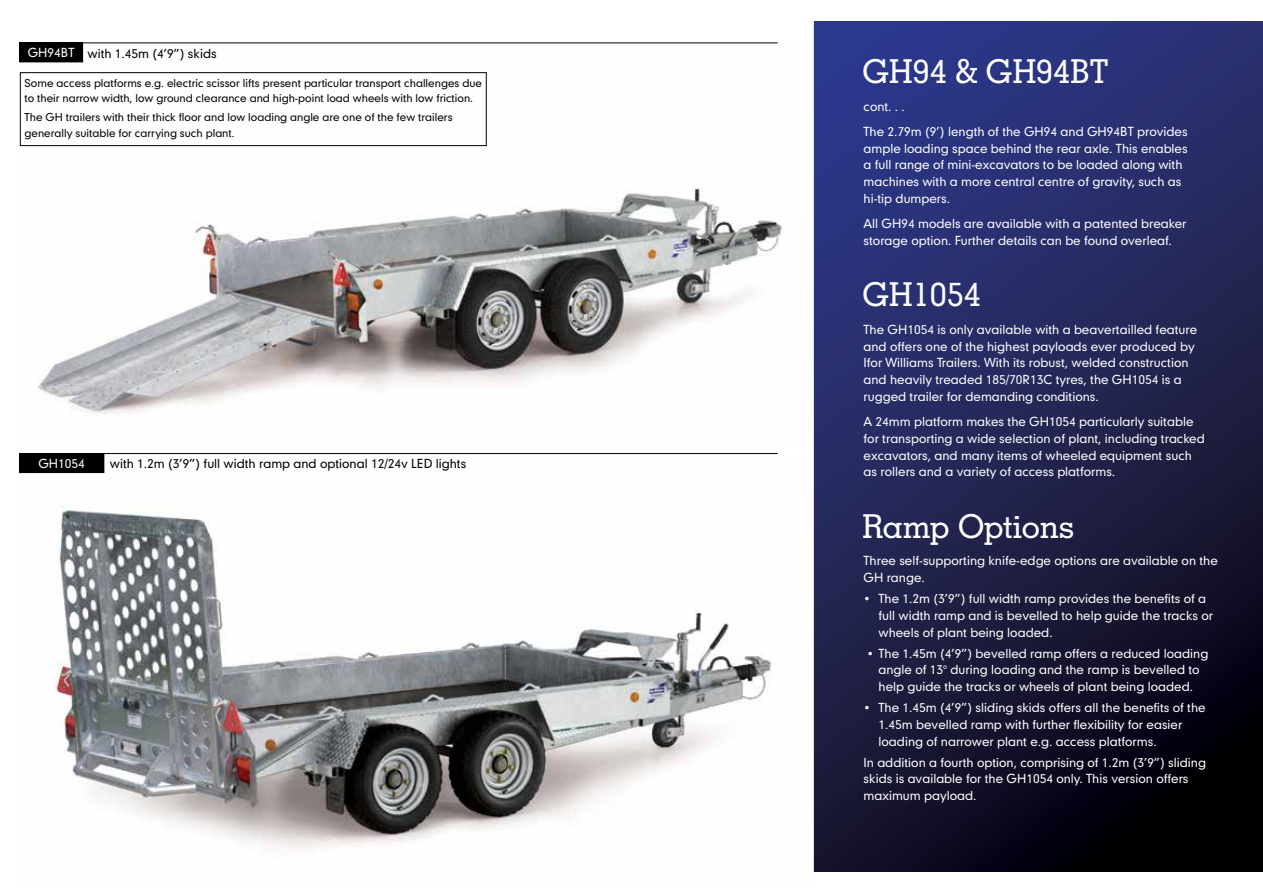
<style>
.page{position:relative;width:1263px;height:893px;background:#fff}
.page>*{position:absolute;margin:0;border:0;box-sizing:border-box;transform-origin:0 0}
.t1{font:500 33px "Geometric Slab 703 BT";color:#fff}
.t2{font:12px/16.8px "Geometric 706 BT Medium B";color:#fff}
.t3{font:12px "Geometric 706 BT Medium B";color:#000}
.t4{font:10.5px/15px "Geometric 706 BT Medium B";color:#000}
</style>
<div class="page">
<svg style="left:814px;top:21px;width:449px;height:851px;background:#1e214d"></svg>
<img style="left:22px;top:44px;width:761px;height:370px">
<img style="left:22px;top:455px;width:749px;height:396px">
<div style="left:20px;top:43px;width:63px;height:19px;background:#000"></div>
<div style="left:20px;top:454px;width:84px;height:19px;background:#000"></div>
<hr style="left:19px;top:43px;width:758px;height:1px;background:#000">
<hr style="left:19px;top:453px;width:758px;height:1px;background:#000">
<div style="left:20px;top:72px;width:467px;height:74px;border:1px solid #000"></div>
<p class="t2" style="left:28px;top:44px;width:48px">GH94BT</p>
<p class="t3" style="left:88px;top:45px;width:131px">with 1.45m (4’9”) skids</p>
<p class="t4" style="left:25px;top:75px;width:459px">Some access platforms e.g. electric scissor lifts present particular transport challenges due to their narrow width, low ground clearance and high-point load wheels with low friction.</p>
<p class="t4" style="left:25px;top:110px;width:430px">The GH trailers with their thick floor and low loading angle are one of the few trailers generally suitable for carrying such plant.</p>
<p class="t2" style="left:38px;top:455px;width:48px">GH1054</p>
<p class="t3" style="left:110px;top:455px;width:358px">with 1.2m (3’9”) full width ramp and optional 12/24v LED lights</p>
<h1 class="t1" style="left:862px;top:51px;width:248px">GH94 &amp; GH94BT</h1>
<p class="t2" style="left:863px;top:93px;width:326px;line-height:25.2px">cont. . .<br>The 2.79m (9’) length of the GH94 and GH94BT provides</p>
<p class="t2" style="left:863px;top:139px;width:326px">ample loading space behind the rear axle. This enables a full range of mini-excavators to be loaded along with machines with a more central centre of gravity, such as hi-tip dumpers.</p>
<p class="t2" style="left:863px;top:215px;width:324px">All GH94 models are available with a patented breaker storage option. Further details can be found overleaf.</p>
<h1 class="t1" style="left:862px;top:274px;width:120px">GH1054</h1>
<p class="t2" style="left:863px;top:320px;width:335px">The GH1054 is only available with a beavertailled feature and offers one of the highest payloads ever produced by Ifor Williams Trailers. With its robust, welded construction and heavily treaded 185/70R13C tyres, the GH1054 is a rugged trailer for demanding conditions.</p>
<p class="t2" style="left:863px;top:413px;width:343px">A 24mm platform makes the GH1054 particularly suitable for transporting a wide selection of plant, including tracked excavators, and many items of wheeled equipment such as rollers and a variety of access platforms.</p>
<h1 class="t1" style="left:862px;top:506px;width:213px">Ramp Options</h1>
<p class="t2" style="left:863px;top:552px;width:356px">Three self-supporting knife-edge options are available on the<br>GH range.</p>
<p class="t2" style="left:878px;top:590px;width:336px;text-indent:-15px">• The 1.2m (3’9”) full width ramp provides the benefits of a full width ramp and is bevelled to help guide the tracks or wheels of plant being loaded.</p>
<p class="t2" style="left:867px;top:644px;width:343px;text-align:center">• The 1.45m (4’9”) bevelled ramp offers a reduced loading angle of 13° during loading and the ramp is bevelled to help guide the tracks or wheels of plant being loaded.</p>
<p class="t2" style="left:878px;top:699px;width:329px;text-indent:-15px">• The 1.45m (4’9”) sliding skids offers all the benefits of the<br>1.45m bevelled ramp with further flexibility for easier loading of narrower plant e.g. access platforms.</p>
<p class="t2" style="left:863px;top:753px;width:344px">In addition a fourth option, comprising of 1.2m (3’9”) sliding skids is available for the GH1054 only. This version offers maximum payload.</p>
</div>
